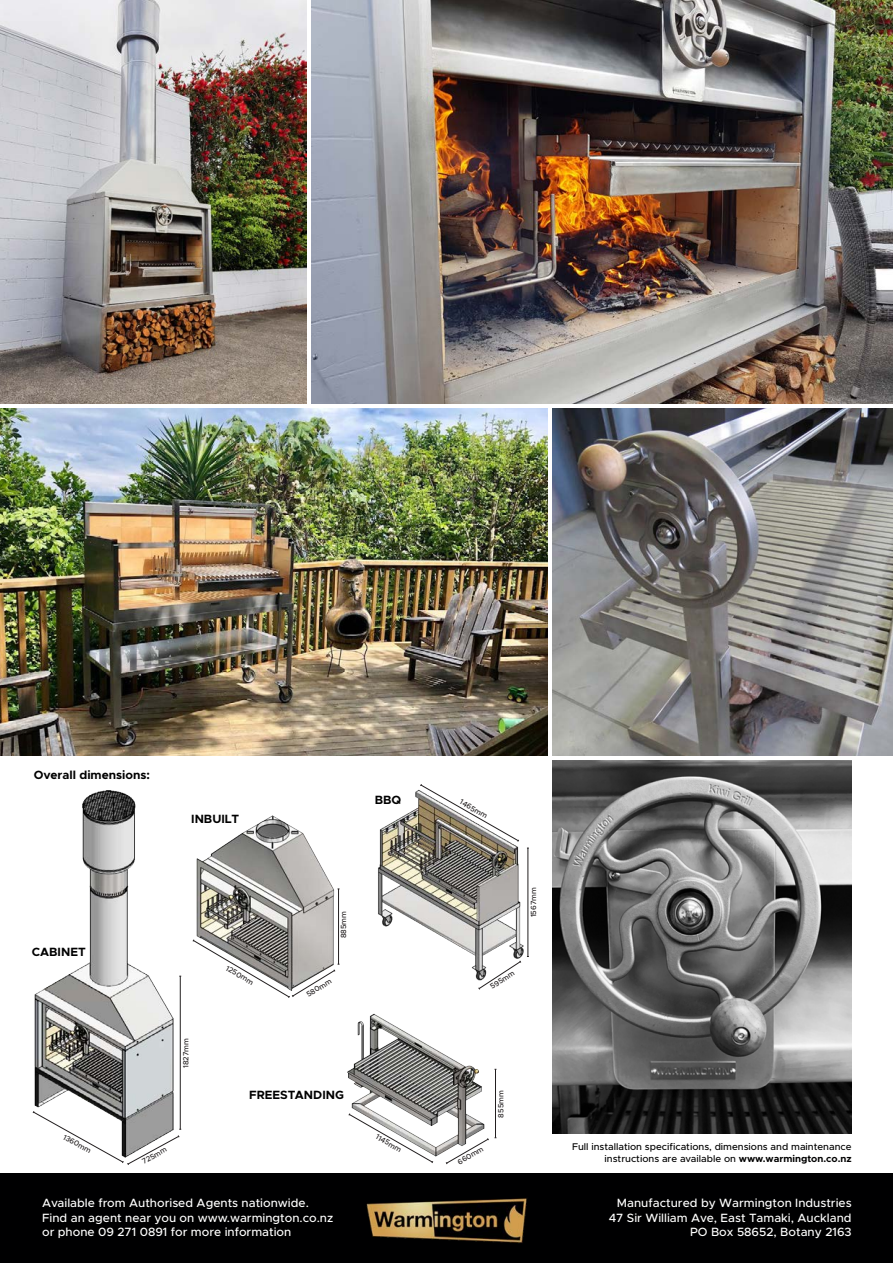
<style>
.page{position:relative;width:893px;height:1263px;background:#fff}
.page>*{position:absolute;margin:0;border:0;box-sizing:border-box;transform-origin:0 0}
.t1{font:500 12px "Metropolis";color:#fff}
.t2{font:700 12px "Metropolis";color:#000001}
.t3{font:500 9.75px/12px "Metropolis";color:#000001;text-align:right}
.t4{font:500 7.5px "Metropolis";color:#231f20}
.s1{font-weight:700}
</style>
<div class="page">
<img style="left:553px;top:409px;width:340px;height:346px">
<div style="left:0;top:1174px;width:893px;height:89px;background:#000001"></div>
<img style="left:366px;top:1198px;width:161px;height:45px">
<img style="left:312px;top:0;width:581px;height:404px">
<img style="left:0;top:0;width:306px;height:404px">
<img style="left:0;top:409px;width:547px;height:346px">
<img style="left:553px;top:761px;width:299px;height:372px">
<img style="left:196px;top:815px;width:144px;height:150px">
<hr style="left:338px;top:889px;width:1px;height:75px;background:#231f20">
<svg style="left:195px;top:939px;width:144px;height:59px"></svg>
<img style="left:378px;top:789px;width:151px;height:191px">
<svg style="left:420px;top:784px;width:99px;height:58px"></svg>
<hr style="left:528px;top:848px;width:1px;height:108px;background:#231f20">
<svg style="left:478px;top:960px;width:43px;height:30px"></svg>
<img style="left:34px;top:790px;width:161px;height:340px">
<hr style="left:180px;top:976px;width:1px;height:153px;background:#231f20">
<svg style="left:32px;top:1111px;width:149px;height:54px"></svg>
<img style="left:347px;top:1013px;width:150px;height:150px">
<p class="t2" style="left:34px;top:767px;width:118px">Overall dimensions:</p>
<p class="t2" style="left:191px;top:811px;width:50px">INBUILT</p>
<p class="t2" style="left:375px;top:793px;width:28px">BBQ</p>
<p class="t4" style="left:463px;top:797px;width:32px;rotate:30deg">1465mm</p>
<p class="t2" style="left:32px;top:944px;width:55px">CABINET</p>
<p class="t4" style="left:229px;top:963px;width:32px;rotate:30deg">1250mm</p>
<p class="t4" style="left:339px;top:938px;width:29px;rotate:-90deg">885mm</p>
<p class="t4" style="left:305px;top:991px;width:29px;rotate:-31deg">580mm</p>
<p class="t4" style="left:529px;top:917px;width:32px;rotate:-90deg">1567mm</p>
<p class="t4" style="left:488px;top:983px;width:29px;rotate:-32deg">595mm</p>
<p class="t4" style="left:66px;top:1132px;width:32px;rotate:29deg">1360mm</p>
<p class="t4" style="left:181px;top:1068px;width:31px;rotate:-90deg">1827mm</p>
<p class="t4" style="left:140px;top:1158px;width:29px;rotate:-29deg">725mm</p>
<p class="t2" style="left:249px;top:1087px;width:96px">FREESTANDING</p>
<p class="t4" style="left:496px;top:1117px;width:29px;rotate:-90deg">855mm</p>
<p class="t4" style="left:379px;top:1132px;width:30px;rotate:30deg">1145mm</p>
<p class="t4" style="left:456px;top:1158px;width:30px;rotate:-30deg">660mm</p>
<p class="t1" style="left:42px;top:1196px;width:268px">Available from Authorised Agents nationwide.</p>
<p class="t1" style="left:42px;top:1210px;width:293px">Find an agent near you on www.warmington.co.nz</p>
<p class="t1" style="left:42px;top:1224px;width:251px">or phone 09 271 0891 for more information</p>
<p class="t3" style="left:572px;top:1141px;width:281px">Full installation specifications, dimensions and maintenance instructions are available on <span class="s1">www.warmington.co.nz</span></p>
<p class="t1" style="left:617px;top:1196px;width:236px">Manufactured by Warmington Industries</p>
<p class="t1" style="left:609px;top:1210px;width:244px">47 Sir William Ave, East Tamaki, Auckland</p>
<p class="t1" style="left:690px;top:1224px;width:163px">PO Box 58652, Botany 2163</p>
</div>
